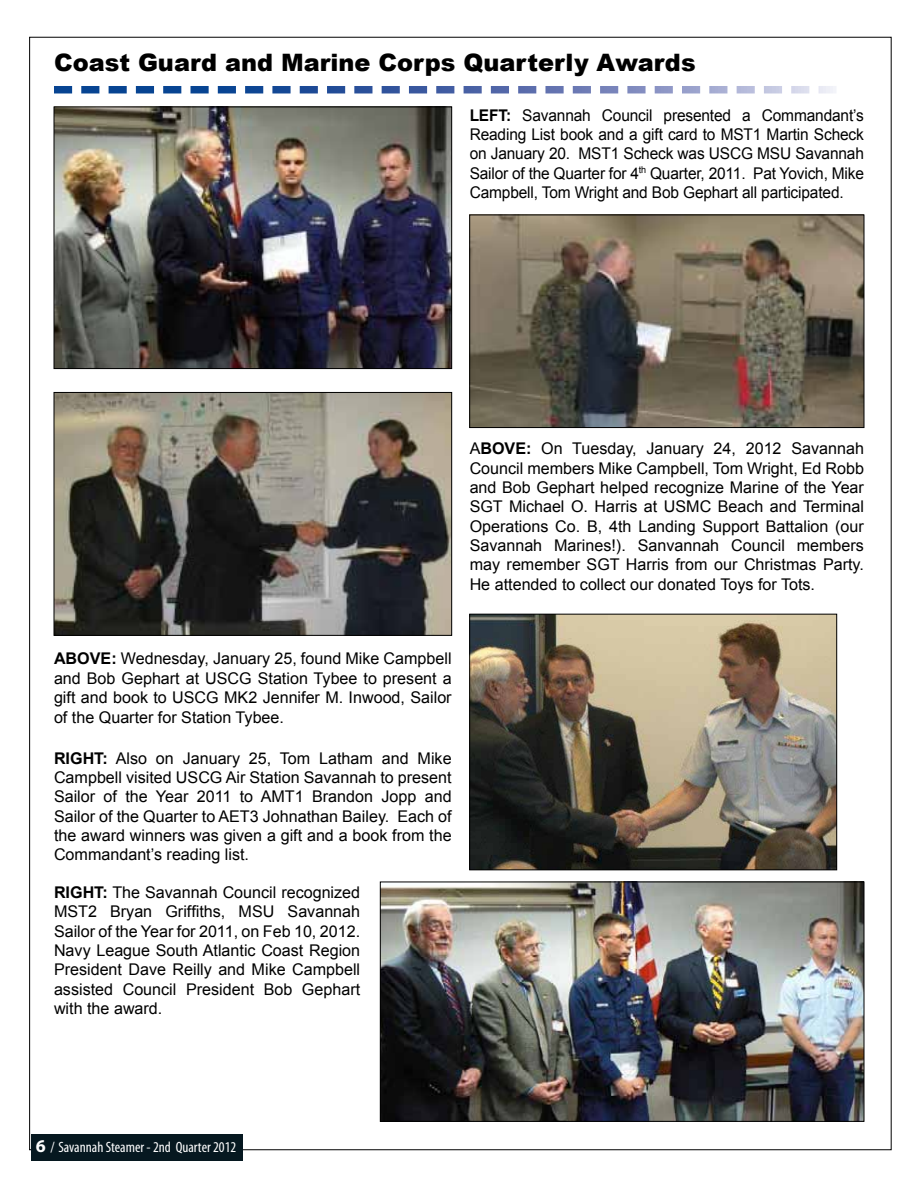
<style>
.page{position:relative;width:918px;height:1188px;background:#fff}
.page>*{position:absolute;margin:0;border:0;box-sizing:border-box;transform-origin:0 0}
.t1{font:900 24px "Arial";color:#000}
.t2{font:16.2px/19.4px "Arial";color:#000;text-align:justify}
.t3{font:16.2px/19.4px "Arial";color:#000;text-align:justify;scale:.96 1}
.t4{font:condensed 15px "Myriad Pro";color:#fff}
.s1{font-weight:700}
.s2{font-weight:700;font-stretch:normal;font-size:18px}
</style>
<div class="page">
<svg style="left:54px;top:86px;width:782px;height:7px"></svg>
<img style="left:56px;top:109px;width:394px;height:258px">
<div style="left:54px;top:107px;width:398px;height:262px;border:1px solid #000"></div>
<img style="left:471px;top:217px;width:391px;height:209px">
<div style="left:469px;top:215px;width:395px;height:213px;border:1px solid #000"></div>
<img style="left:56px;top:394px;width:394px;height:240px">
<div style="left:54px;top:392px;width:398px;height:244px;border:1px solid #000"></div>
<img style="left:382px;top:884px;width:480px;height:236px">
<div style="left:380px;top:882px;width:484px;height:240px;border:1px solid #000"></div>
<img style="left:471px;top:616px;width:364px;height:252px">
<div style="left:469px;top:614px;width:368px;height:256px;border:1px solid #000"></div>
<div style="left:31px;top:1134px;width:211px;height:27px;background:#061820"></div>
<h1 class="t1" style="left:54px;top:45px;width:643px">Coast Guard and Marine Corps Quarterly Awards</h1>
<p class="t3" style="left:470px;top:105px;width:412px"><span class="s1">LEFT:</span> Savannah Council presented a Commandant’s Reading List book and a gift card to MST1 Martin Scheck on January 20. MST1 Scheck was USCG MSU Savannah Sailor of the Quarter for 4<sup>th</sup> Quarter, 2011. Pat Yovich, Mike Campbell, Tom Wright and Bob Gephart all participated.</p>
<p class="t2" style="left:470px;top:439px;width:396px">A<span class="s1">BOVE:</span> On Tuesday, January 24, 2012 Savannah Council members Mike Campbell, Tom Wright, Ed Robb and Bob Gephart helped recognize Marine of the Year SGT Michael O. Harris at USMC Beach and Terminal Operations Co. B, 4th Landing Support Battalion (our Savannah Marines!). Sanvannah Council members may remember SGT Harris from our Christmas Party.<br>He attended to collect our donated Toys for Tots.</p>
<p class="t2" style="left:54px;top:649px;width:399px"><span class="s1">ABOVE:</span> Wednesday, January 25, found Mike Campbell and Bob Gephart at USCG Station Tybee to present a gift and book to USCG MK2 Jennifer M. Inwood, Sailor of the Quarter for Station Tybee.</p>
<p class="t2" style="left:54px;top:748px;width:399px"><span class="s1">RIGHT:</span> Also on January 25, Tom Latham and Mike Campbell visited USCG Air Station Savannah to present Sailor of the Year 2011 to AMT1 Brandon Jopp and Sailor of the Quarter to AET3 Johnathan Bailey. Each of the award winners was given a gift and a book from the Commandant’s reading list.</p>
<p class="t2" style="left:54px;top:883px;width:308px"><span class="s1">RIGHT:</span> The Savannah Council recognized MST2 Bryan Griffiths, MSU Savannah Sailor of the Year for 2011, on Feb 10, 2012.<br>Navy League South Atlantic Coast Region President Dave Reilly and Mike Campbell assisted Council President Bob Gephart with the award.</p>
<p class="t4" style="left:36px;top:1138px;width:202px"><span class="s2">6</span> / Savannah Steamer - 2nd Quarter 2012</p>
</div>
